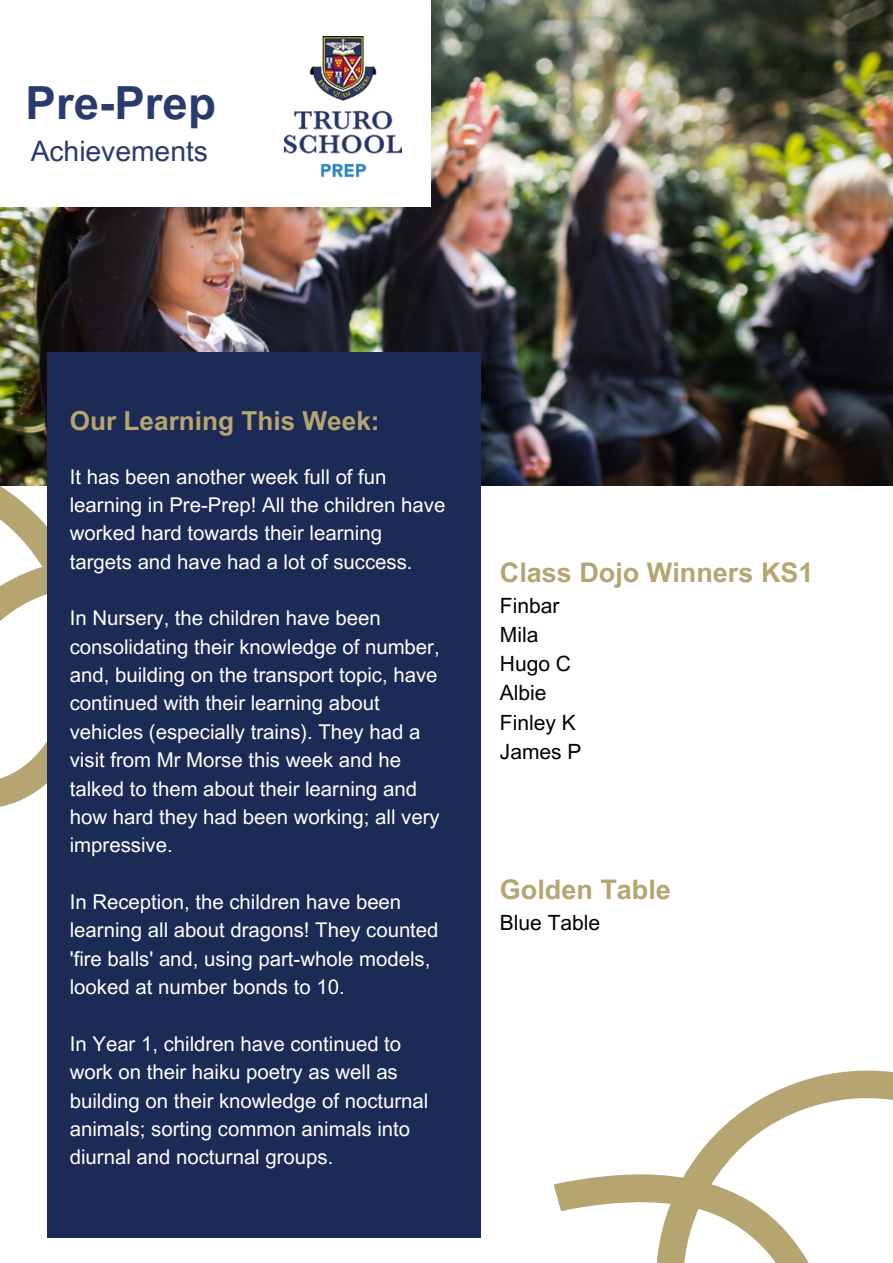
<style>
.page{position:relative;width:893px;height:1263px;background:#fff}
.page>*{position:absolute;margin:0;border:0;box-sizing:border-box;transform-origin:0 0}
.t1{font:700 45.6px "Arial MT Pro";color:#283a6e}
.t2{font:28.2px "Arial MT Pro";color:#283a6e}
.t3{font:700 27px "Arial MT Pro";color:#b5a571}
.t4{font:700 26.1px "Arial MT Pro";color:#b5a571}
.t5{font:21px/29.2px "Arial MT Pro";color:#000}
.t6{font:20.4px/28.3px "Arial MT Pro";color:#fff}
</style>
<div class="page">
<svg style="left:0;top:485px;width:47px;height:322px"></svg>
<svg style="left:554px;top:1070px;width:338px;height:193px"></svg>
<img style="left:0;top:0;width:892px;height:485px">
<div style="left:47px;top:352px;width:434px;height:885px;background:#1c2b56"></div>
<div style="left:0;top:0;width:431px;height:207px;background:#fff"></div>
<img style="left:284px;top:36px;width:117px;height:142px">
<h1 class="t1" style="left:26px;top:77px;width:192px">Pre-Prep</h1>
<h2 class="t2" style="left:31px;top:135px;width:179px">Achievements</h2>
<p class="t4" style="left:70px;top:405px;width:311px">Our Learning This Week:</p>
<p class="t6" style="left:70px;top:463px;width:377px">It has been another week full of fun learning in Pre-Prep! All the children have worked hard towards their learning targets and have had a lot of success.</p>
<p class="t6" style="left:70px;top:605px;width:371px">In Nursery, the children have been consolidating their knowledge of number, and, building on the transport topic, have continued with their learning about vehicles (especially trains). They had a visit from Mr Morse this week and he talked to them about their learning and how hard they had been working; all very impressive.</p>
<p class="t6" style="left:70px;top:889px;width:370px">In Reception, the children have been learning all about dragons! They counted 'fire balls' and, using part-whole models, looked at number bonds to 10.</p>
<p class="t6" style="left:70px;top:1030px;width:360px">In Year 1, children have continued to work on their haiku poetry as well as building on their knowledge of nocturnal animals; sorting common animals into diurnal and nocturnal groups.</p>
<h3 class="t3" style="left:500px;top:556px;width:315px">Class Dojo Winners KS1</h3>
<p class="t5" style="left:500px;top:592px;width:83px">Finbar<br>Mila<br>Hugo C<br>Albie<br>Finley K<br>James P</p>
<h3 class="t3" style="left:500px;top:873px;width:173px">Golden Table</h3>
<p class="t5" style="left:500px;top:909px;width:102px">Blue Table</p>
</div>
